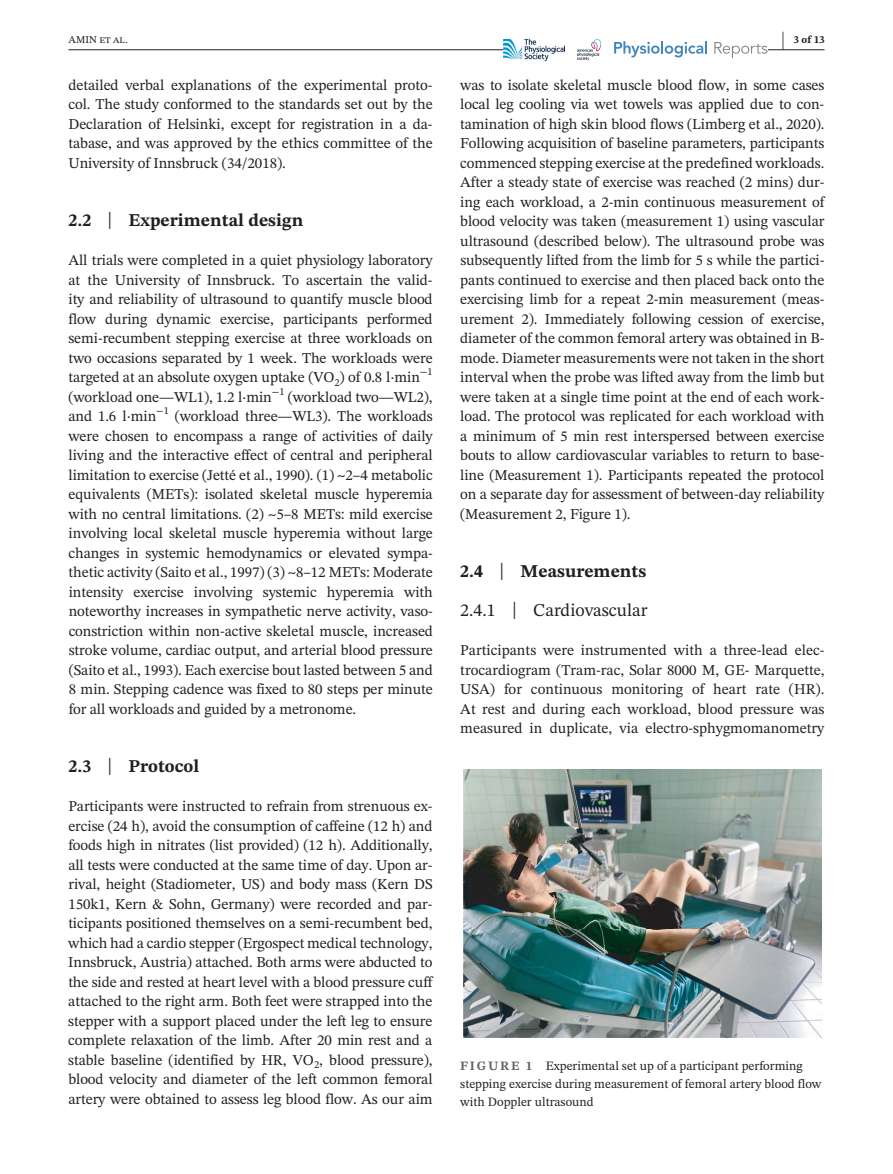
<style>
.page{position:relative;width:893px;height:1174px;background:#fff}
.page>*{position:absolute;margin:0;border:0;box-sizing:border-box;transform-origin:0 0}
.t1{font:700 21px "STIX Two Text";color:#231f20;scale:.42 1}
.t2{font:18px/39px "STIX Two Text";color:#231f20}
.t3{font:700 18px "STIX Two Text";color:#231f20}
.t4{font:15px/19.5px "STIX Two Text";letter-spacing:-.005em;color:#231f20;text-align:justify}
.t5{font:12.75px/18px "STIX Two Text";color:#231f20}
.t6{font:10.5px "STIX Two Text";color:#231f20}
.t7{font:700 10.5px "STIX Two Text";color:#231f20}
.s1{font-weight:400;font-size:23.7px}
.s2{font-weight:700}
.s3{font-size:23.7px}
.s4{font-weight:700;color:#636366}
</style>
<div class="page">
<hr style="left:68px;top:49px;width:756px;height:1px;background:#231f20">
<div style="left:503px;top:39px;width:264px;height:21px;background:#fff"></div>
<svg style="left:577px;top:39px;width:24px;height:21px"></svg>
<img style="left:503px;top:39px;width:62px;height:21px">
<svg style="left:614px;top:41px;width:93px;height:16px"></svg>
<svg style="left:714px;top:42px;width:53px;height:16px"></svg>
<img style="left:464px;top:769px;width:357px;height:268px">
<svg style="left:509px;top:853px;width:19px;height:27px"></svg>
<h1 class="t1" style="left:782px;top:24px;width:8px">|</h1>
<p class="t6" style="left:68px;top:32px;width:61px">AMIN et al.</p>
<p class="t7" style="left:794px;top:32px;width:32px">3 of 13</p>
<p class="t4" style="left:68px;top:75px;width:366px">detailed verbal explanations of the experimental proto&shy;col. The study conformed to the standards set out by the Declaration of Helsinki, except for registration in a da&shy;tabase, and was approved by the ethics committee of the University of Innsbruck (34/2018).</p>
<p class="t4" style="left:460px;top:75px;width:366px">was to isolate skeletal muscle blood flow, in some cases local leg cooling via wet towels was applied due to con&shy;tamination of high skin blood flows (Limberg et al., 2020).<br>Following acquisition of baseline parameters, participants commenced stepping exercise at the predefined workloads.<br>After a steady state of exercise was reached (2 mins) dur&shy;ing each workload, a 2-min continuous measurement of blood velocity was taken (measurement 1) using vascular ultrasound (described below). The ultrasound probe was subsequently lifted from the limb for 5 s while the partici&shy;pants continued to exercise and then placed back onto the exercising limb for a repeat 2-min measurement (meas&shy;urement 2). Immediately following cession of exercise, diameter of the common femoral artery was obtained in B&shy;mode. Diameter measurements were not taken in the short interval when the probe was lifted away from the limb but were taken at a single time point at the end of each work&shy;load. The protocol was replicated for each workload with a minimum of 5 min rest interspersed between exercise bouts to allow cardiovascular variables to return to base&shy;line (Measurement 1). Participants repeated the protocol on a separate day for assessment of between-day reliability (Measurement 2, Figure 1).</p>
<p class="t3" style="left:68px;top:207px;width:236px">2.2 <span class="s1">|</span> Experimental design</p>
<p class="t4" style="left:68px;top:250px;width:366px">All trials were completed in a quiet physiology laboratory at the University of Innsbruck. To ascertain the valid&shy;ity and reliability of ultrasound to quantify muscle blood flow during dynamic exercise, participants performed semi-recumbent stepping exercise at three workloads on two occasions separated by 1 week. The workloads were targeted at an absolute oxygen uptake (VO<sub>2</sub>) of 0.8 l·min</p>
<p class="t6" style="left:420px;top:364px;width:14px">−1</p>
<p class="t4" style="left:68px;top:387px;width:205px">(workload one—WL1), 1.2 l·min</p>
<p class="t6" style="left:272px;top:384px;width:14px">−1</p>
<p class="t4" style="left:288px;top:387px;width:146px">(workload two—WL2),</p>
<p class="t4" style="left:68px;top:406px;width:89px">and 1.6 l·min</p>
<p class="t6" style="left:156px;top:403px;width:14px">−1</p>
<p class="t4" style="left:68px;top:406px;width:366px;text-indent:106px">(workload three—WL3). The workloads were chosen to encompass a range of activities of daily living and the interactive effect of central and peripheral limitation to exercise (Jetté et al., 1990). (1) ~2–4 metabolic equivalents (METs): isolated skeletal muscle hyperemia with no central limitations. (2) ~5–8 METs: mild exercise involving local skeletal muscle hyperemia without large changes in systemic hemodynamics or elevated sympa&shy;thetic activity (Saito et al., 1997) (3) ~8–12 METs: Moderate intensity exercise involving systemic hyperemia with noteworthy increases in sympathetic nerve activity, vaso&shy;constriction within non-active skeletal muscle, increased stroke volume, cardiac output, and arterial blood pressure (Saito et al., 1993). Each exercise bout lasted between 5 and 8 min. Stepping cadence was fixed to 80 steps per minute for all workloads and guided by a metronome.</p>
<p class="t2" style="left:460px;top:551px;width:189px"><span class="s2">2.4</span> <span class="s3">|</span> <span class="s2">Measurements<br></span>2.4.1 <span class="s3">|</span> Cardiovascular</p>
<p class="t4" style="left:460px;top:640px;width:366px">Participants were instrumented with a three-lead elec&shy;trocardiogram (Tram-rac, Solar 8000 M, GE- Marquette, USA) for continuous monitoring of heart rate (HR).<br>At rest and during each workload, blood pressure was measured in duplicate, via electro-sphygmomanometry</p>
<p class="t3" style="left:68px;top:753px;width:132px">2.3 <span class="s1">|</span> Protocol</p>
<p class="t4" style="left:68px;top:796px;width:366px">Participants were instructed to refrain from strenuous ex&shy;ercise (24 h), avoid the consumption of caffeine (12 h) and foods high in nitrates (list provided) (12 h). Additionally, all tests were conducted at the same time of day. Upon ar&shy;rival, height (Stadiometer, US) and body mass (Kern DS 150k1, Kern &amp; Sohn, Germany) were recorded and par&shy;ticipants positioned themselves on a semi-recumbent bed, which had a cardio stepper (Ergospect medical technology, Innsbruck, Austria) attached. Both arms were abducted to the side and rested at heart level with a blood pressure cuff attached to the right arm. Both feet were strapped into the stepper with a support placed under the left leg to ensure complete relaxation of the limb. After 20 min rest and a stable baseline (identified by HR, VO<sub>2</sub>, blood pressure), blood velocity and diameter of the left common femoral artery were obtained to assess leg blood flow. As our aim</p>
<p class="t5" style="left:460px;top:1056px;width:363px"><span class="s4">FIGURE 1</span> Experimental set up of a participant performing stepping exercise during measurement of femoral artery blood flow with Doppler ultrasound</p>
</div>
